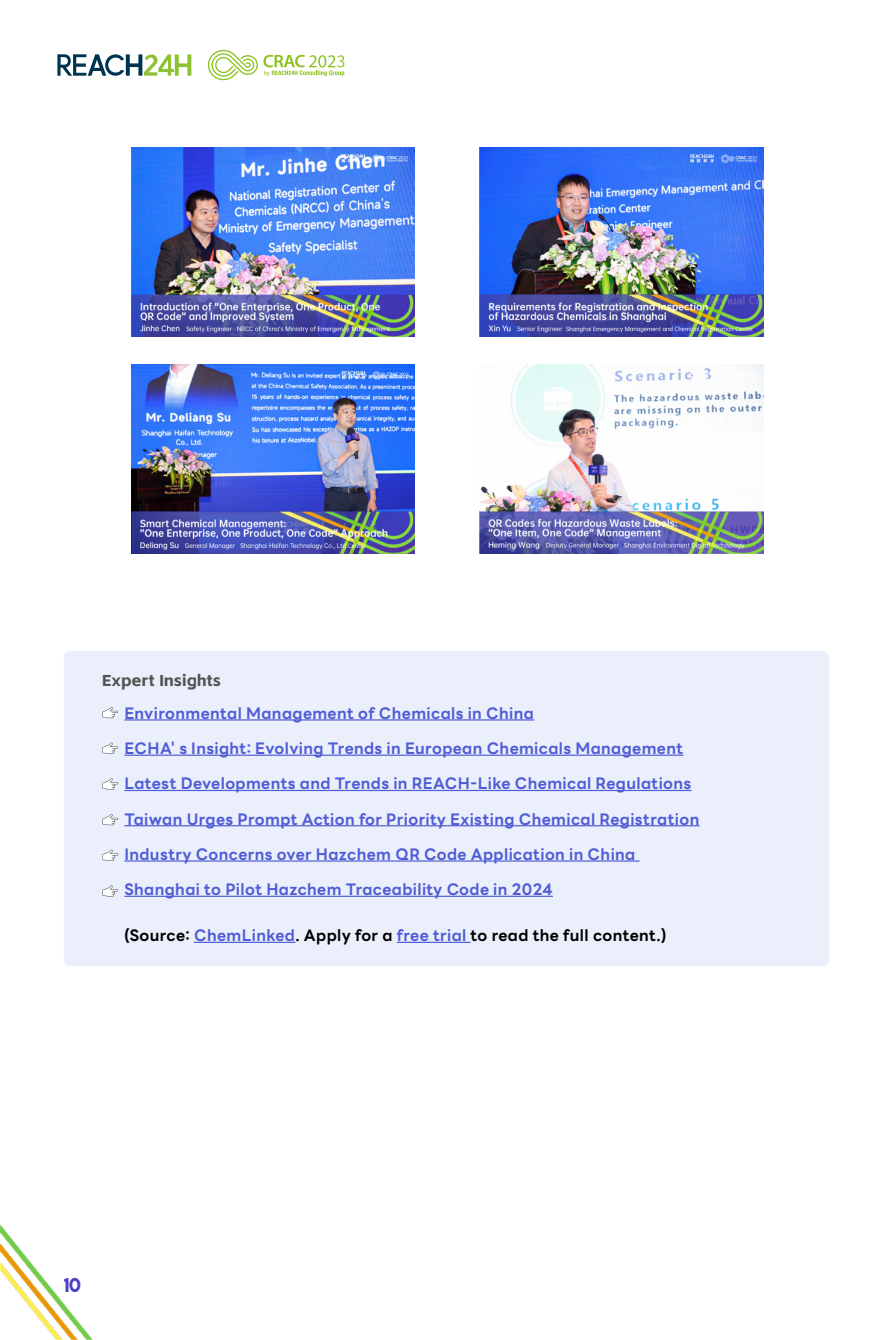
<style>
.page{position:relative;width:893px;height:1340px;background:#fff}
.page>*{position:absolute;margin:0;border:0;box-sizing:border-box;transform-origin:0 0}
.t1{font:18px "Lemon Milk";color:#4a3dc7}
.t2{font:700 15.75px "LINE Seed Sans KR";letter-spacing:.025em;color:#4f5cd6}
.t3{font:700 15.75px "LINE Seed Sans KR";letter-spacing:.025em;color:#000}
.t4{font:700 15.75px "Alimama Shu Hei Ti";letter-spacing:.025em;color:#535353}
.s1{color:#4f5cd6}
</style>
<div class="page">
<img style="left:0;top:1225px;width:93px;height:114px">
<svg style="left:57px;top:54px;width:134px;height:22px"></svg>
<svg style="left:208px;top:50px;width:136px;height:30px"></svg>
<img style="left:131px;top:148px;width:283px;height:189px">
<img style="left:131px;top:365px;width:283px;height:188px">
<img style="left:480px;top:148px;width:283px;height:189px">
<img style="left:480px;top:365px;width:283px;height:189px">
<div style="left:64px;top:651px;width:765px;height:315px;background:#eaeffb;border-radius:6px"></div>
<hr style="left:124px;top:719px;width:410px;height:1px;background:#4f5cd6">
<hr style="left:124px;top:754px;width:560px;height:1px;background:#4f5cd6">
<hr style="left:124px;top:790px;width:568px;height:1px;background:#4f5cd6">
<hr style="left:124px;top:825px;width:576px;height:1px;background:#4f5cd6">
<hr style="left:124px;top:860px;width:516px;height:1px;background:#4f5cd6">
<hr style="left:124px;top:895px;width:429px;height:1px;background:#4f5cd6">
<svg style="left:102px;top:707px;width:16px;height:11px"></svg>
<svg style="left:102px;top:742px;width:16px;height:11px"></svg>
<svg style="left:102px;top:778px;width:16px;height:11px"></svg>
<svg style="left:102px;top:814px;width:16px;height:11px"></svg>
<svg style="left:102px;top:849px;width:16px;height:11px"></svg>
<svg style="left:102px;top:885px;width:16px;height:11px"></svg>
<hr style="left:194px;top:941px;width:101px;height:2px;background:#4f5cd6">
<hr style="left:397px;top:941px;width:74px;height:2px;background:#4f5cd6">
<p class="t4" style="left:102px;top:673px;width:120px">Expert Insights</p>
<p class="t2" style="left:124px;top:705px;width:411px">Environmental Management of Chemicals in China</p>
<p class="t2" style="left:124px;top:741px;width:560px">ECHA' s Insight: Evolving Trends in European Chemicals Management</p>
<p class="t2" style="left:124px;top:776px;width:568px">Latest Developments and Trends in REACH-Like Chemical Regulations</p>
<p class="t2" style="left:124px;top:811px;width:576px">Taiwan Urges Prompt Action for Priority Existing Chemical Registration</p>
<p class="t2" style="left:124px;top:846px;width:512px">Industry Concerns over Hazchem QR Code Application in China</p>
<p class="t2" style="left:124px;top:882px;width:430px">Shanghai to Pilot Hazchem Traceability Code in 2024</p>
<p class="t3" style="left:124px;top:928px;width:543px">(Source: <span class="s1">ChemLinked</span>. Apply for a <span class="s1">free trial</span> to read the full content.)</p>
<p class="t1" style="left:64px;top:1272px;width:19px">10</p>
</div>
